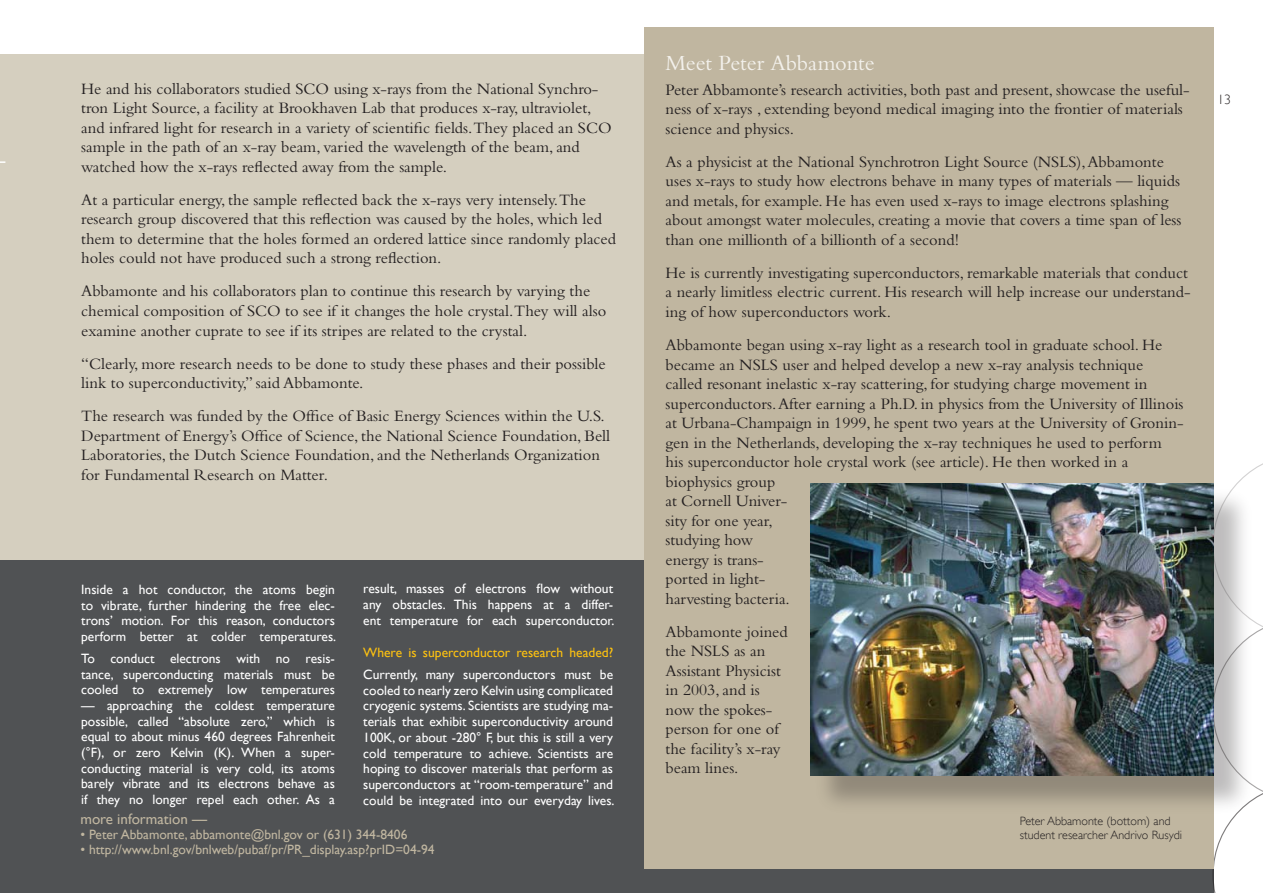
<style>
.page{position:relative;width:1263px;height:893px;background:#fff}
.page>*{position:absolute;margin:0;border:0;box-sizing:border-box;transform-origin:0 0}
.t1{font:22.5px "Bembo";letter-spacing:-.005em;color:#f3f1ec}
.t2{font:16.5px/19.5px "Bembo";color:#231f20}
.t3{font:15px "Gill Sans";color:#c0b6a0}
.t4{font:13.5px/15.6px "Gill Sans";color:#fff;text-align:justify}
.t5{font:13.5px "Gill Sans";color:#c0b6a0}
.t6{font:13.5px "Gill Sans";color:#fec210}
.t7{font:300 13.5px "Gill Sans";color:#231f20}
.t8{font:300 12px/13.5px "Gill Sans";color:#231f20}
</style>
<div class="page">
<div style="left:0;top:54px;width:1165px;height:786px;background:#d5cfbf"></div>
<div style="left:0;top:559px;width:1213px;height:333px;background:#505254"></div>
<svg style="left:1212px;top:453px;width:51px;height:439px"></svg>
<div style="left:644px;top:27px;width:569px;height:840px;background:#c0b6a0"></div>
<div style="left:812px;top:489px;width:439px;height:325px;background:#231f20;opacity:.3"></div>
<img style="left:810px;top:483px;width:403px;height:292px">
<p class="t2" style="left:81px;top:78px;width:532px">He and his collaborators studied SCO using x-rays from the National Synchro&shy;tron Light Source, a facility at Brookhaven Lab that produces x-ray, ultraviolet, and infrared light for research in a variety of scientific fields.They placed an SCO sample in the path of an x-ray beam, varied the wavelength of the beam, and watched how the x-rays reflected away from the sample.</p>
<p class="t2" style="left:81px;top:189px;width:536px">At a particular energy, the sample reflected back the x-rays very intensely.The research group discovered that this reflection was caused by the holes, which led them to determine that the holes formed an ordered lattice since randomly placed holes could not have produced such a strong reflection.</p>
<p class="t2" style="left:81px;top:281px;width:526px">Abbamonte and his collaborators plan to continue this research by varying the chemical composition of SCO to see if it changes the hole crystal.They will also examine another cuprate to see if its stripes are related to the crystal.</p>
<p class="t2" style="left:81px;top:353px;width:526px">“Clearly, more research needs to be done to study these phases and their possible link to superconductivity,” said Abbamonte.</p>
<p class="t2" style="left:81px;top:405px;width:530px">The research was funded by the Office of Basic Energy Sciences within the U.S.<br>Department of Energy’s Office of Science, the National Science Foundation, Bell Laboratories, the Dutch Science Foundation, and the Netherlands Organization for Fundamental Research on Matter.</p>
<p class="t4" style="left:81px;top:581px;width:256px">Inside a hot conductor, the atoms begin to vibrate, further hindering the free elec&shy;trons’ motion. For this reason, conductors perform better at colder temperatures.</p>
<p class="t4" style="left:81px;top:650px;width:255px">To conduct electrons with no resis&shy;tance, superconducting materials must be cooled to extremely low temperatures</p>
<p class="t4" style="left:81px;top:697px;width:255px">— approaching the coldest temperature possible, called “absolute zero,” which is equal to about minus 460 degrees Fahrenheit (°F), or zero Kelvin (K). When a super&shy;conducting material is very cold, its atoms barely vibrate and its electrons behave as if they no longer repel each other. As a</p>
<p class="t4" style="left:363px;top:580px;width:253px">result, masses of electrons flow without any obstacles. This happens at a differ&shy;ent temperature for each superconductor.</p>
<p class="t6" style="left:363px;top:643px;width:251px">Where is superconductor research headed?</p>
<p class="t4" style="left:363px;top:666px;width:253px">Currently, many superconductors must be cooled to nearly zero Kelvin using complicated cryogenic systems. Scientists are studying ma&shy;terials that exhibit superconductivity around 100K, or about -280° F, but this is still a very cold temperature to achieve. Scientists are hoping to discover materials that perform as superconductors at “room-temperature” and could be integrated into our everyday lives.</p>
<p class="t3" style="left:80px;top:810px;width:128px">more information —</p>
<p class="t5" style="left:80px;top:826px;width:328px">• Peter Abbamonte, abbamonte@bnl.gov or (631) 344-8406</p>
<p class="t5" style="left:80px;top:841px;width:356px">• http://www.bnl.gov/bnlweb/pubaf/pr/PR_display.asp?prID=04-94</p>
<h1 class="t1" style="left:665px;top:50px;width:211px">Meet Peter Abbamonte</h1>
<p class="t2" style="left:665px;top:79px;width:526px">Peter Abbamonte’s research activities, both past and present, showcase the useful&shy;ness of x-rays , extending beyond medical imaging into the frontier of materials science and physics.</p>
<p class="t2" style="left:665px;top:151px;width:517px">As a physicist at the National Synchrotron Light Source (NSLS), Abbamonte uses x-rays to study how electrons behave in many types of materials — liquids and metals, for example. He has even used x-rays to image electrons splashing about amongst water molecules, creating a movie that covers a time span of less than one millionth of a billionth of a second!</p>
<p class="t2" style="left:665px;top:262px;width:526px">He is currently investigating superconductors, remarkable materials that conduct a nearly limitless electric current. His research will help increase our understand&shy;ing of how superconductors work.</p>
<p class="t2" style="left:665px;top:334px;width:519px">Abbamonte began using x-ray light as a research tool in graduate school. He became an NSLS user and helped develop a new x-ray analysis technique called resonant inelastic x-ray scattering, for studying charge movement in superconductors. After earning a Ph.D. in physics from the University of Illinois at Urbana-Champaign in 1999, he spent two years at the University of Gronin&shy;gen in the Netherlands, developing the x-ray techniques he used to perform his superconductor hole crystal work (see article). He then worked in a biophysics group<br>at Cornell Univer-<br>sity for one year,<br>studying how<br>energy is trans-<br>ported in light-<br>harvesting bacteria.</p>
<p class="t2" style="left:665px;top:621px;width:124px">Abbamonte joined the NSLS as an<br>Assistant Physicist in 2003, and is now the spokes&shy;person for one of the facility’s x-ray beam lines.</p>
<p class="t8" style="left:1019px;top:813px;width:164px">Peter Abbamonte (bottom) and student researcher Andrivo Rusydi</p>
<p class="t7" style="left:1217px;top:91px;width:15px">13</p>
</div>
